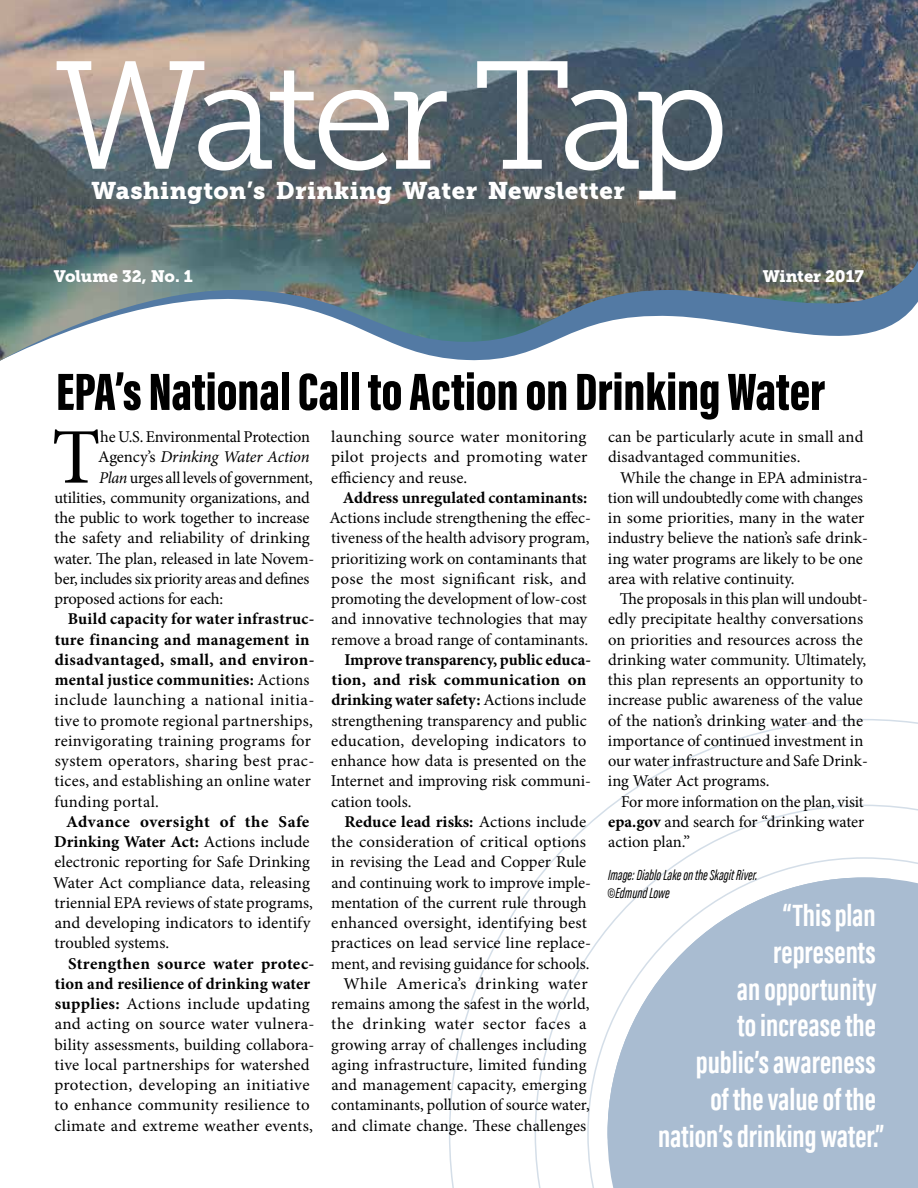
<style>
.page{position:relative;width:918px;height:1188px;background:#fff}
.page>*{position:absolute;margin:0;border:0;box-sizing:border-box;transform-origin:0 0}
.t1{font:153px "Museo Slab 300";letter-spacing:-.055em;color:#fff}
.t2{font:78.75px "Minion Pro";color:#000}
.t3{font:900 54px "Acumin Pro Extra Cond";color:#000}
.t4{font:700 31.5px/36.8px "Acumin Pro Extra Cond";color:#fff;text-align:right}
.t5{font:24px "Museo Slab 900";letter-spacing:.02em;color:#fff}
.t6{font:16.5px/20.2px "Minion Pro";color:#000}
.t7{font:16.5px/20.2px "Minion Pro";letter-spacing:.02em;color:#000}
.t8{font:16.5px "Minion Pro";letter-spacing:-.02em;color:#000}
.t9{font:700 16.5px "Minion Pro";color:#000}
.t10{font:italic 16.5px "Minion Pro";letter-spacing:-.02em;color:#000}
.t11{font:16.5px "Museo Slab 900";color:#fff}
.t12{font:italic 15px/18px "Acumin Pro Extra Cond";color:#000}
.s1{font-weight:700}
.s2{font-style:normal}
.s3{font-style:italic}
</style>
<div class="page">
<img style="left:0;top:0;width:918px;height:361px">
<svg style="left:449px;top:719px;width:469px;height:469px"></svg>
<div style="left:608px;top:878px;width:310px;height:310px;background:#a9bcd1"></div>
<svg style="left:608px;top:878px;width:283px;height:283px;fill:#a9bcd1"></svg>
<h1 class="t1" style="left:54px;top:32px;width:677px">Water Tap</h1>
<h3 class="t5" style="left:92px;top:177px;width:535px">Washington’s Drinking Water Newsletter</h3>
<p class="t11" style="left:54px;top:267px;width:140px">Volume 32, No. 1</p>
<p class="t11" style="left:763px;top:267px;width:103px">Winter 2017</p>
<h3 class="t3" style="left:56px;top:359px;width:770px">EPA’s National Call to Action on Drinking Water</h3>
<h2 class="t2" style="left:52px;top:405px;width:50px">T</h2>
<p class="t6" style="left:100px;top:427px;width:211px">he U.S. Environmental Protection</p>
<p class="t6" style="left:331px;top:427px;width:258px;text-align:justify">launching source water monitoring pilot projects and promoting water efficiency and reuse.</p>
<p class="t9" style="left:343px;top:486px;width:246px">Address unregulated contaminants:</p>
<p class="t6" style="left:329px;top:508px;width:263px">Actions include strengthening the effec&shy;tiveness of the health advisory program, prioritizing work on contaminants that pose the most significant risk, and promoting the development of low-cost and innovative technologies that may remove a broad range of contaminants.</p>
<p class="t6" style="left:331px;top:650px;width:262px;text-indent:14px"><span class="s1">Improve transparency, public educa&shy;tion, and risk communication on drinking water safety:</span> Actions include strengthening transparency and public education, developing indicators to enhance how data is presented on the Internet and improving risk communi&shy;cation tools.</p>
<p class="t6" style="left:331px;top:812px;width:262px;text-align:center"><span class="s1">Reduce lead risks:</span> Actions include the consideration of critical options in revising the Lead and Copper Rule and continuing work to improve imple&shy;mentation of the current rule through enhanced oversight, identifying best practices on lead service line replace&shy;ment, and revising guidance for schools.<br>While America’s drinking water remains among the safest in the world, the drinking water sector faces a growing array of challenges including aging infrastructure, limited funding and management capacity, emerging contaminants, pollution of source water, and climate change. These challenges</p>
<p class="t6" style="left:608px;top:427px;width:257px">can be particularly acute in small and disadvantaged communities.</p>
<p class="t6" style="left:608px;top:467px;width:261px;text-indent:12px">While the change in EPA administra&shy;tion will undoubtedly come with changes in some priorities, many in the water industry believe the nation’s safe drink&shy;ing water programs are likely to be one area with relative continuity.</p>
<p class="t6" style="left:608px;top:589px;width:261px;text-indent:12px">The proposals in this plan will undoubt&shy;edly precipitate healthy conversations on priorities and resources across the drinking water community. Ultimately, this plan represents an opportunity to increase public awareness of the value of the nation’s drinking water and the importance of continued investment in our water infrastructure and Safe Drink&shy;ing Water Act programs.</p>
<p class="t6" style="left:608px;top:791px;width:258px;text-align:justify;text-indent:13px">For more information on the plan, visit <span class="s1">epa.gov</span> and search for “drinking water action plan.”</p>
<p class="t12" style="left:608px;top:866px;width:151px">Image: Diablo Lake on the Skagit River. ©Edmund Lowe</p>
<p class="t10" style="left:98px;top:446px;width:213px"><span class="s2">Agency’s</span> Drinking Water Action</p>
<p class="t8" style="left:99px;top:466px;width:215px"><span class="s3">Plan</span> urges all levels of government,</p>
<p class="t6" style="left:54px;top:488px;width:257px">utilities, community organizations, and</p>
<p class="t6" style="left:54px;top:508px;width:256px">the public to work together to increase</p>
<p class="t6" style="left:54px;top:528px;width:257px">the safety and reliability of drinking</p>
<p class="t6" style="left:54px;top:548px;width:262px">water. The plan, released in late Novem-</p>
<p class="t6" style="left:55px;top:569px;width:256px">ber, includes six priority areas and defines</p>
<p class="t6" style="left:54px;top:589px;width:170px">proposed actions for each:</p>
<p class="t7" style="left:54px;top:609px;width:262px;text-indent:13px"><span class="s1">Build capacity for water infrastruc&shy;ture financing and management in disadvantaged, small, and environ&shy;mental justice communities:</span> Actions include launching a national initia&shy;tive to promote regional partnerships, reinvigorating training programs for system operators, sharing best prac&shy;tices, and establishing an online water funding portal.</p>
<p class="t6" style="left:53px;top:812px;width:261px;text-indent:13px"><span class="s1">Advance oversight of the Safe Drinking Water Act:</span> Actions include electronic reporting for Safe Drinking Water Act compliance data, releasing triennial EPA reviews of state programs, and developing indicators to identify troubled systems.</p>
<p class="t6" style="left:54px;top:953px;width:262px;text-indent:14px"><span class="s1">Strengthen source water protec&shy;tion and resilience of drinking water supplies:</span> Actions include updating and acting on source water vulnera&shy;bility assessments, building collabora&shy;tive local partnerships for watershed protection, developing an initiative to enhance community resilience to climate and extreme weather events,</p>
<h3 class="t4" style="left:658px;top:897px;width:228px">“Thisplan<br>represents<br>an opportunity<br>to increase the<br>public’s awareness<br>of the value of the nation’s drinking water.”</h3>
</div>
